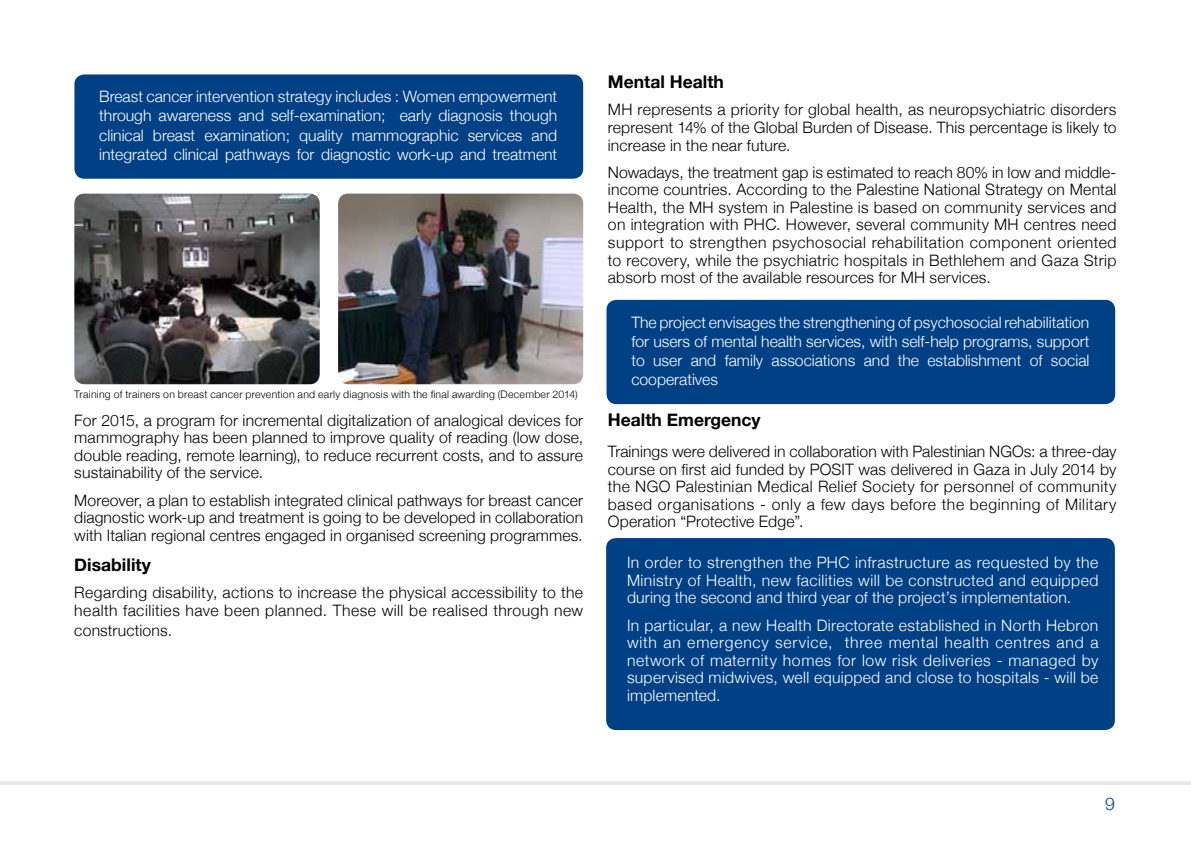
<style>
.page{position:relative;width:1191px;height:844px;background:#fff}
.page>*{position:absolute;margin:0;border:0;box-sizing:border-box;transform-origin:0 0}
.t1{font:700 17.5px "Helvetica Neue";color:#000}
.t2{font:300 17.5px "Helvetica Neue";color:#004185}
.t3{font:300 15.75px/17.5px "Helvetica Neue";letter-spacing:.015em;color:#000;text-align:justify}
.t4{font:300 15.75px/19.2px "Helvetica Neue";color:#fff;text-align:justify}
.t5{font:300 10.5px "Helvetica Neue";letter-spacing:.025em;color:#000}
</style>
<div class="page">
<hr style="left:0;top:781px;width:1191px;height:3px;background:#e6e7e8">
<div style="left:74px;top:74px;width:509px;height:105px;background:#004185;border-radius:10px"></div>
<div style="left:606px;top:538px;width:508px;height:191px;background:#004185;border-radius:10px"></div>
<img style="left:74px;top:193px;width:246px;height:191px">
<img style="left:338px;top:193px;width:245px;height:191px">
<div style="left:606px;top:300px;width:509px;height:104px;background:#004185;border-radius:10px"></div>
<p class="t4" style="left:99px;top:86px;width:459px">Breast cancer intervention strategy includes : Women empowerment through awareness and self-examination; early diagnosis though clinical breast examination; quality mammographic services and integrated clinical pathways for diagnostic work-up and treatment</p>
<p class="t5" style="left:74px;top:385px;width:505px">Training of trainers on breast cancer prevention and early diagnosis with the final awarding (December 2014)</p>
<p class="t3" style="left:74px;top:410px;width:510px">For 2015, a program for incremental digitalization of analogical devices for mammography has been planned to improve quality of reading (low dose, double reading, remote learning), to reduce recurrent costs, and to assure sustainability of the service.</p>
<p class="t3" style="left:74px;top:490px;width:510px">Moreover, a plan to establish integrated clinical pathways for breast cancer diagnostic work-up and treatment is going to be developed in collaboration with Italian regional centres engaged in organised screening programmes.</p>
<p class="t1" style="left:74px;top:550px;width:78px">Disability</p>
<p class="t3" style="left:74px;top:582px;width:510px">Regarding disability, actions to increase the physical accessibility to the health facilities have been planned. These will be realised through new</p>
<p class="t3" style="left:74px;top:620px;width:99px">constructions.</p>
<p class="t1" style="left:608px;top:68px;width:117px">Mental Health</p>
<p class="t3" style="left:608px;top:100px;width:510px">MH represents a priority for global health, as neuropsychiatric disorders represent 14% of the Global Burden of Disease. This percentage is likely to increase in the near future.</p>
<p class="t3" style="left:608px;top:163px;width:510px">Nowadays, the treatment gap is estimated to reach 80% in low and middle&shy;income countries. According to the Palestine National Strategy on Mental Health, the MH system in Palestine is based on community services and on integration with PHC. However, several community MH centres need support to strengthen psychosocial rehabilitation component oriented to recovery, while the psychiatric hospitals in Bethlehem and Gaza Strip absorb most of the available resources for MH services.</p>
<p class="t4" style="left:631px;top:311px;width:459px">The project envisages the strengthening of psychosocial rehabilitation for users of mental health services, with self-help programs, support to user and family associations and the establishment of social cooperatives</p>
<p class="t1" style="left:608px;top:406px;width:154px">Health Emergency</p>
<p class="t3" style="left:608px;top:441px;width:510px">Trainings were delivered in collaboration with Palestinian NGOs: a three-day course on first aid funded by POSIT was delivered in Gaza in July 2014 by the NGO Palestinian Medical Relief Society for personnel of community based organisations - only a few days before the beginning of Military Operation “Protective Edge”.</p>
<p class="t4" style="left:627px;top:553px;width:473px;line-height:17.5px">In order to strengthen the PHC infrastructure as requested by the Ministry of Health, new facilities will be constructed and equipped during the second and third year of the project’s implementation.</p>
<p class="t4" style="left:627px;top:615px;width:473px;line-height:17.5px">In particular, a new Health Directorate established in North Hebron with an emergency service, three mental health centres and a network of maternity homes for low risk deliveries - managed by supervised midwives, well equipped and close to hospitals - will be implemented.</p>
<p class="t2" style="left:1105px;top:789px;width:11px">9</p>
</div>
